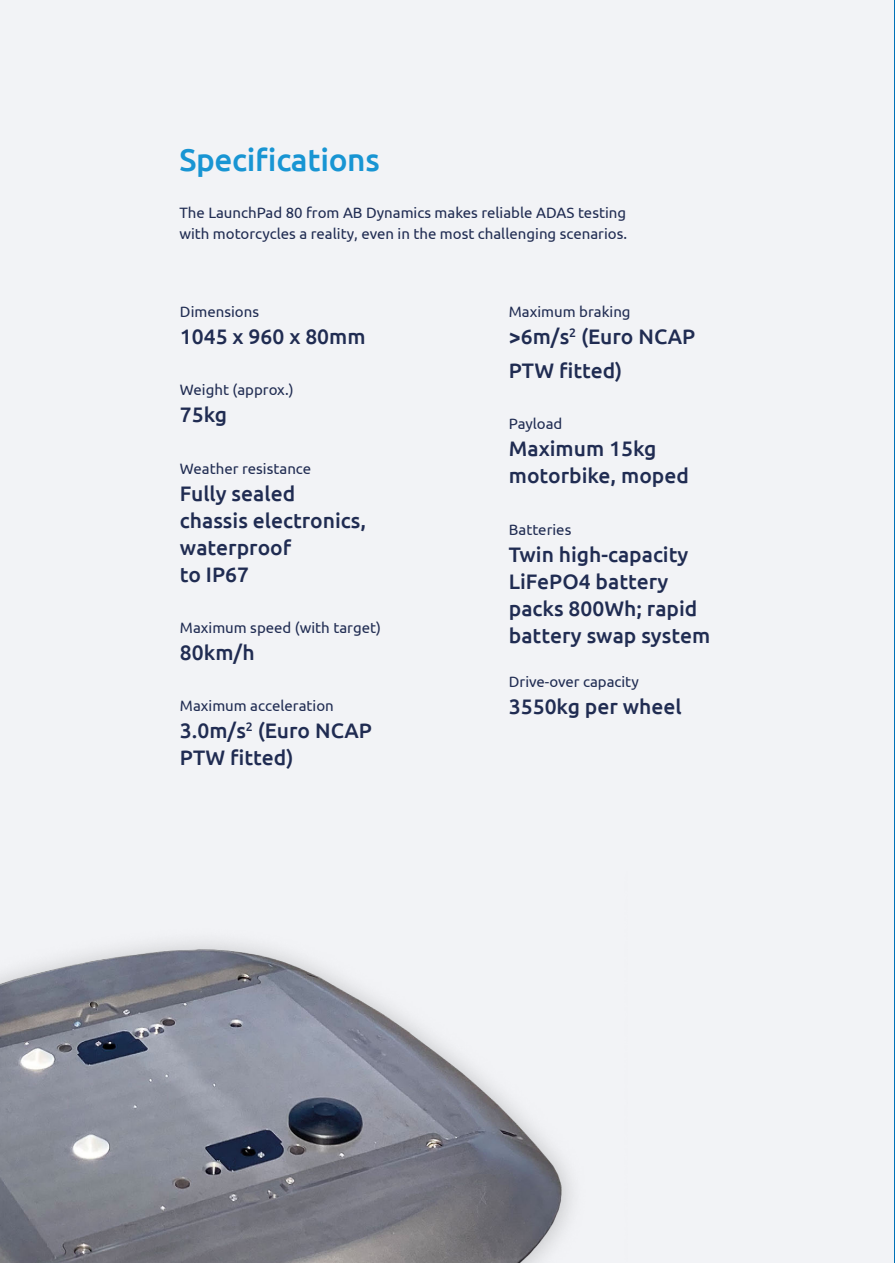
<style>
.page{position:relative;width:895px;height:1263px;background:#fff}
.page>*{position:absolute;margin:0;border:0;box-sizing:border-box;transform-origin:0 0}
.t1{font:500 31.5px "Ubuntu";letter-spacing:-.01em;color:#1895d3}
.t2{font:500 21px/27px "Ubuntu";color:#202c52}
.t3{font:15px/21px "Ubuntu";color:#202c52}
</style>
<div class="page">
<hr style="left:893px;top:0;width:1px;height:1263px;background:#f2f3f6">
<div style="left:0;top:0;width:893px;height:1263px;background:#f2f3f6"></div>
<img style="left:0;top:941px;width:572px;height:322px">
<h1 class="t1" style="left:179px;top:140px;width:202px">Specifications</h1>
<p class="t3" style="left:179px;top:201px;width:449px">The LaunchPad 80 from AB Dynamics makes reliable ADAS testing with motorcycles a reality, even in the most challenging scenarios.</p>
<p class="t3" style="left:180px;top:301px;width:81px">Dimensions</p>
<h2 class="t2" style="left:180px;top:323px;width:187px">1045 x 960 x 80mm</h2>
<p class="t3" style="left:180px;top:379px;width:115px">Weight (approx.)</p>
<h2 class="t2" style="left:180px;top:401px;width:49px">75kg</h2>
<p class="t3" style="left:180px;top:457px;width:133px">Weather resistance</p>
<h2 class="t2" style="left:180px;top:479px;width:187px">Fully sealed chassis electronics, waterproof<br>to IP67</h2>
<p class="t3" style="left:180px;top:617px;width:202px">Maximum speed (with target)</p>
<h2 class="t2" style="left:180px;top:638px;width:76px">80km/h</h2>
<p class="t3" style="left:180px;top:695px;width:155px">Maximum acceleration</p>
<h2 class="t2" style="left:180px;top:717px;width:193px">3.0m/s<sup>2</sup> (Euro NCAP<br>PTW fitted)</h2>
<p class="t3" style="left:508px;top:301px;width:123px">Maximum braking</p>
<h2 class="t2" style="left:508px;top:319px;width:188px;line-height:33.6px">&gt;6m/s<sup>2</sup> (Euro NCAP<br>PTW fitted)</h2>
<p class="t3" style="left:508px;top:413px;width:55px">Payload</p>
<h2 class="t2" style="left:508px;top:434px;width:181px">Maximum 15kg motorbike, moped</h2>
<p class="t3" style="left:508px;top:518px;width:64px">Batteries</p>
<h2 class="t2" style="left:508px;top:540px;width:203px">Twin high-capacity<br>LiFePO4 battery packs 800Wh; rapid battery swap system</h2>
<p class="t3" style="left:508px;top:670px;width:131px">Drive-over capacity</p>
<h2 class="t2" style="left:508px;top:692px;width:174px">3550kg per wheel</h2>
</div>
